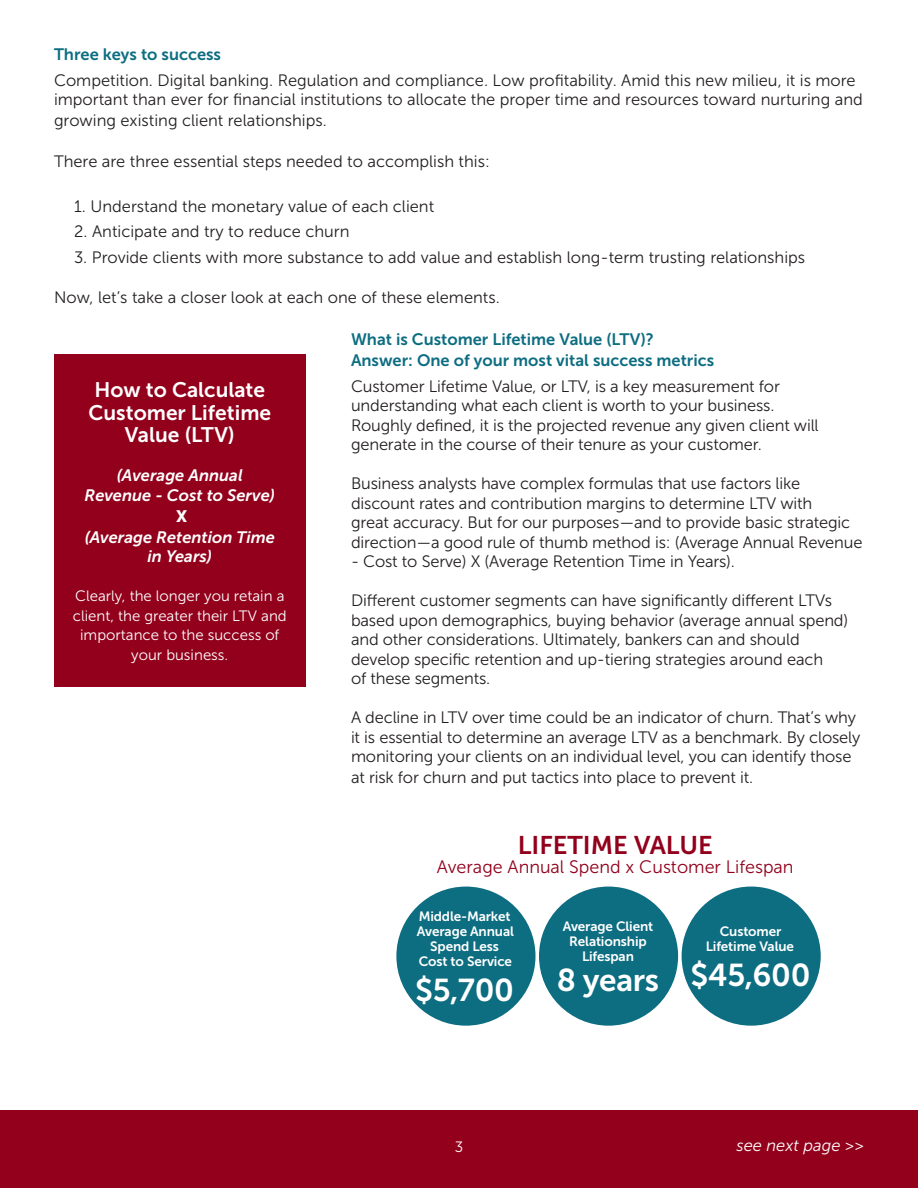
<style>
.page{position:relative;width:918px;height:1188px;background:#fff}
.page>*{position:absolute;margin:0;border:0;box-sizing:border-box;transform-origin:0 0}
.t1{font:31.5px "Museo Sans 700";letter-spacing:-.01em;color:#fff}
.Bullets{font:25.5px "Museo Sans 700";color:#92001c}
.t2{font:21px/22.5px "Museo Sans 700";color:#fff;text-align:center}
.Bullets-2{font:18px "Museo Sans 300";color:#92001c}
.t3{font:16.5px/19.5px "Museo Sans 300";letter-spacing:-.01em;color:#231f20}
.t4{font:16.5px "Museo Sans 700";color:#0d6d81}
.t5{font:italic 16.5px/19.5px "Museo Sans 700";color:#fff;text-align:center}
.t6{font:italic 16.5px "Museo Sans 300";color:#fff}
.t7{font:16.5px "Museo Sans 900";color:#fff}
.Bullets-3{font:15px/19.5px "Museo Sans 300";color:#fff;text-align:center}
.t8{font:13.5px/15px "Museo Sans 700";letter-spacing:-.01em;color:#fff;text-align:center}
</style>
<div class="page">
<div style="left:0;top:1110px;width:918px;height:78px;background:#92001c"></div>
<div style="left:396px;top:887px;width:140px;height:139px;background:#0d6d81;border-radius:50%"></div>
<div style="left:539px;top:887px;width:139px;height:139px;background:#0d6d81;border-radius:50%"></div>
<div style="left:682px;top:887px;width:139px;height:139px;background:#0d6d81;border-radius:50%"></div>
<div style="left:54px;top:354px;width:252px;height:333px;background:#92001c"></div>
<p class="t4" style="left:54px;top:45px;width:169px">Three keys to success</p>
<p class="t3" style="left:54px;top:71px;width:810px">Competition. Digital banking. Regulation and compliance. Low profitability. Amid this new milieu, it is more important than ever for financial institutions to allocate the proper time and resources toward nurturing and</p>
<p class="t3" style="left:54px;top:111px;width:274px">growing existing client relationships.</p>
<p class="t3" style="left:54px;top:152px;width:437px">There are three essential steps needed to accomplish this:</p>
<p class="t3" style="left:74px;top:197px;width:362px">1. Understand the monetary value of each client</p>
<p class="t3" style="left:74px;top:222px;width:277px">2. Anticipate and try to reduce churn</p>
<p class="t3" style="left:74px;top:248px;width:732px">3. Provide clients with more substance to add value and establish long-term trusting relationships</p>
<p class="t3" style="left:54px;top:288px;width:447px">Now, let’s take a closer look at each one of these elements.</p>
<p class="t2" style="left:88px;top:379px;width:184px">How to Calculate<br>Customer Lifetime<br>Value (LTV)</p>
<p class="t5" style="left:85px;top:466px;width:192px">(Average Annual<br>Revenue - Cost to Serve)</p>
<p class="t7" style="left:176px;top:506px;width:13px">X</p>
<p class="t5" style="left:85px;top:527px;width:192px">(Average Retention Time</p>
<p class="t5" style="left:148px;top:547px;width:66px">in Years)</p>
<p class="Bullets-3" style="left:73px;top:586px;width:216px">Clearly, the longer you retain a client, the greater their LTV and importance to the success of your business.</p>
<p class="t4" style="left:351px;top:331px;width:304px">What is Customer Lifetime Value (LTV)?</p>
<p class="t4" style="left:351px;top:352px;width:365px">Answer: One of your most vital success metrics</p>
<p class="t3" style="left:351px;top:377px;width:469px">Customer Lifetime Value, or LTV, is a key measurement for understanding what each client is worth to your business.<br>Roughly defined, it is the projected revenue any given client will generate in the course of their tenure as your customer.</p>
<p class="t3" style="left:351px;top:474px;width:513px">Business analysts have complex formulas that use factors like discount rates and contribution margins to determine LTV with<br>great accuracy. But for our purposes—and to provide basic strategic direction—a good rule of thumb method is: (Average Annual Revenue</p>
<p class="t3" style="left:351px;top:552px;width:385px">- Cost to Serve) X (Average Retention Time in Years).</p>
<p class="t3" style="left:351px;top:591px;width:499px">Different customer segments can have significantly different LTVs based upon demographics, buying behavior (average annual spend) and other considerations. Ultimately, bankers can and should</p>
<p class="t3" style="left:351px;top:650px;width:474px">develop specific retention and up-tiering strategies around each</p>
<p class="t3" style="left:351px;top:669px;width:141px">of these segments.</p>
<p class="t3" style="left:351px;top:708px;width:511px">A decline in LTV over time could be an indicator of churn. That’s why it is essential to determine an average LTV as a benchmark. By closely monitoring your clients on an individual level, you can identify those</p>
<p class="t3" style="left:351px;top:768px;width:404px">at risk for churn and put tactics into place to prevent it.</p>
<p class="Bullets" style="left:518px;top:831px;width:197px">LIFETIME VALUE</p>
<p class="Bullets-2" style="left:437px;top:857px;width:358px">Average Annual Spend x Customer Lifespan</p>
<p class="t8" style="left:417px;top:909px;width:99px">Middle-Market<br>Average Annual<br>Spend Less</p>
<p class="t8" style="left:419px;top:954px;width:95px">Cost to Service</p>
<p class="t1" style="left:415px;top:973px;width:100px">$5,700</p>
<p class="t8" style="left:563px;top:919px;width:92px">Average Client</p>
<p class="t8" style="left:569px;top:934px;width:79px">Relationship</p>
<p class="t8" style="left:582px;top:949px;width:53px">Lifespan</p>
<p class="t1" style="left:557px;top:963px;width:104px">8 years</p>
<p class="t8" style="left:720px;top:924px;width:63px">Customer</p>
<p class="t8" style="left:706px;top:939px;width:90px">Lifetime Value</p>
<p class="t1" style="left:691px;top:958px;width:122px">$45,600</p>
<p class="Bullets-3" style="left:455px;top:1137px;width:10px">3</p>
<p class="t6" style="left:736px;top:1136px;width:129px">see next page &gt;&gt;</p>
</div>
